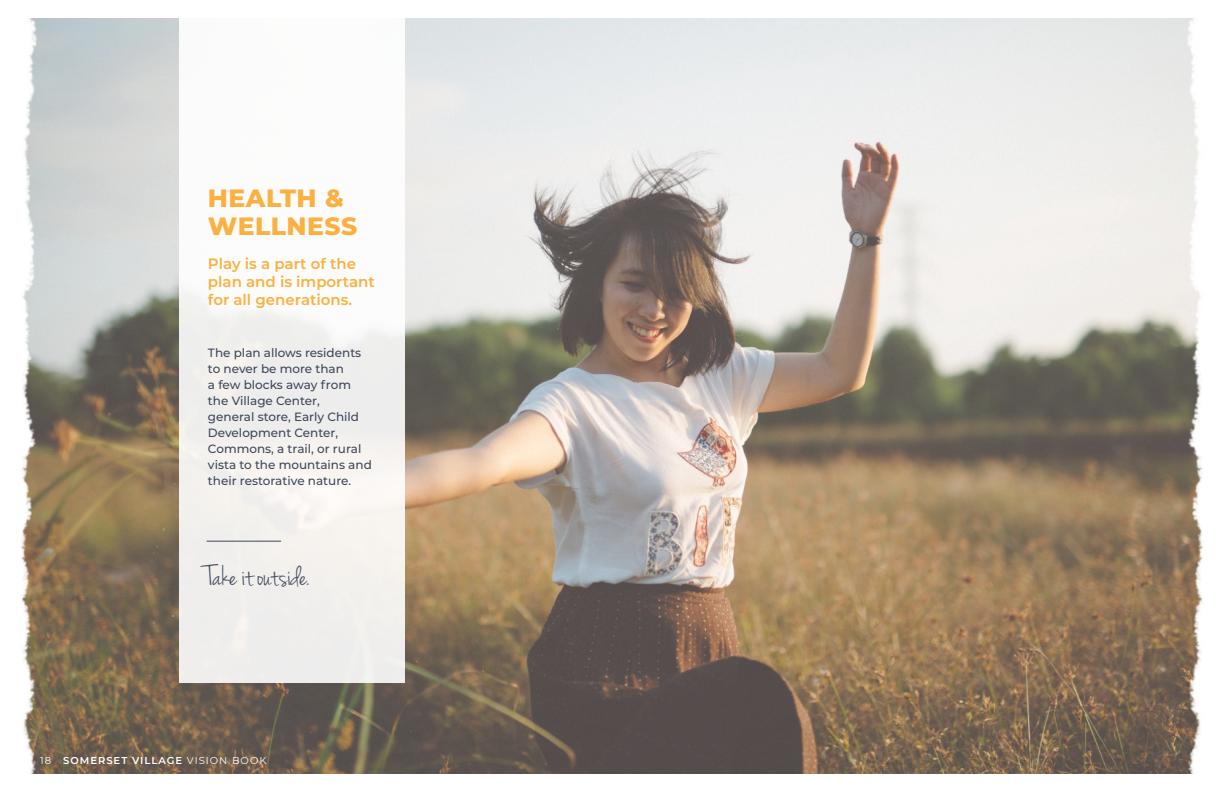
<style>
.page{position:relative;width:1224px;height:792px;background:#fff}
.page>*{position:absolute;margin:0;border:0;box-sizing:border-box;transform-origin:0 0}
.t1{font:30px "Jenna Sue";letter-spacing:-.01em;color:#3d475b}
.t2{font:800 25px/28px "Montserrat";letter-spacing:.02em;color:#fbb03f}
.t3{font:600 15px/18px "Montserrat";color:#fbb03f}
.t4{font:500 12px/16px "Montserrat";color:#3d475b}
.t5{font:600 10px "Montserrat";letter-spacing:.1em;color:#fff}
.s1{font-weight:400}
</style>
<div class="page">
<img style="left:110px;top:18px;width:1004px;height:756px">
<img style="left:21px;top:18px;width:89px;height:756px">
<img style="left:1114px;top:18px;width:89px;height:756px">
<div style="left:179px;top:0;width:226px;height:683px;background:#f8f6f2"></div>
<hr style="left:207px;top:541px;width:74px;height:1px;background:#3d475b">
<p class="t2" style="left:208px;top:183px;width:151px">HEALTH &amp;<br>WELLNESS</p>
<p class="t3" style="left:208px;top:254px;width:168px">Play is a part of the plan and is important for all generations.</p>
<p class="t4" style="left:208px;top:345px;width:165px">The plan allows residents to never be more than<br>a few blocks away from the Village Center,<br>general store, Early Child<br>Development Center,<br>Commons, a trail, or rural vista to the mountains and their restorative nature.</p>
<h1 class="t1" style="left:207px;top:559px;width:104px">Take it outside.</h1>
<p class="t5" style="left:40px;top:753px;width:228px"><span class="s1">18</span> SOMERSET VILLAGE <span class="s1">VISION BOOK</span></p>
</div>
